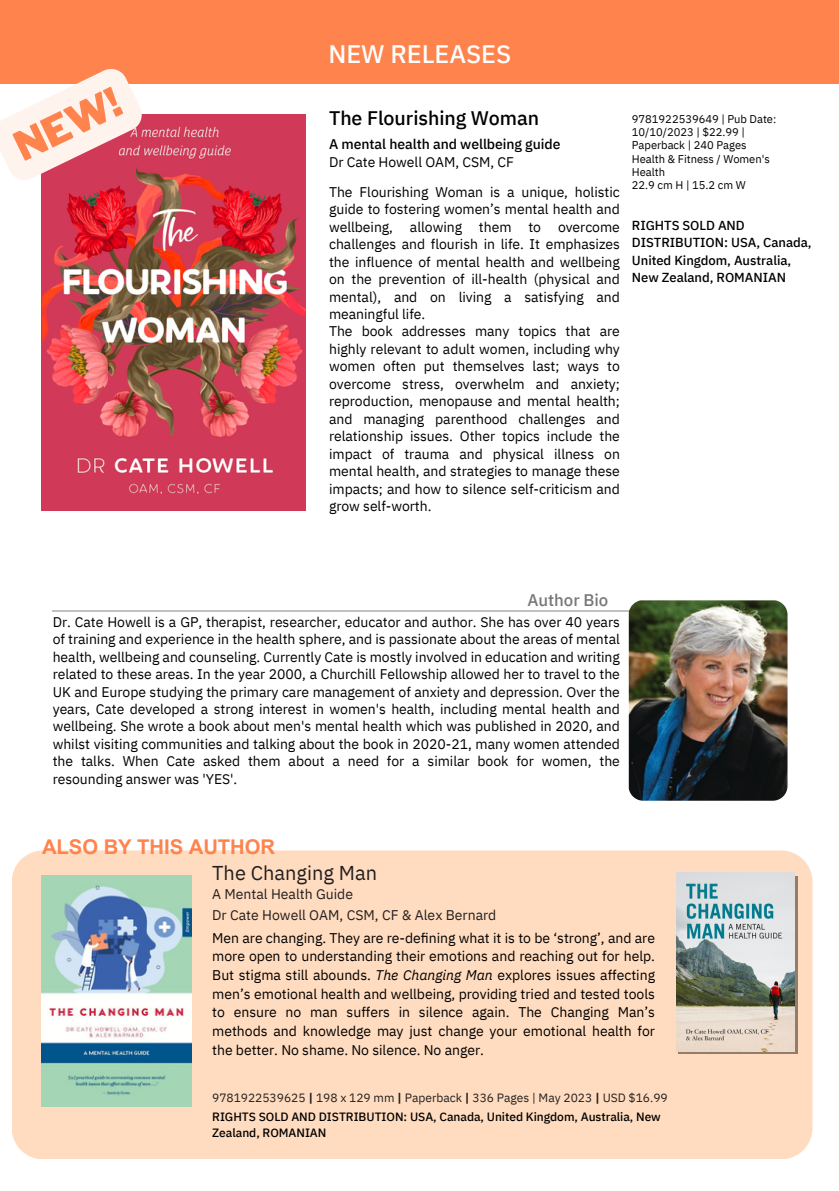
<style>
.page{position:relative;width:839px;height:1191px;background:#fff}
.page>*{position:absolute;margin:0;border:0;box-sizing:border-box;transform-origin:0 0}
.t1{font:900 40px "Libre Franklin";color:#ff834d}
.t2{font:500 25.2px "IBM Plex Sans";letter-spacing:-.005em;color:#fff}
.t3{font:700 20.4px "Arial MT Pro";letter-spacing:-.005em;color:#ff834d}
.t4{font:20px "IBM Plex Sans";color:#231f20}
.t5{font:500 19.6px "IBM Plex Sans";letter-spacing:-.005em;color:#000}
.t6{font:500 16.8px "IBM Plex Sans";letter-spacing:-.005em;color:#777}
.t7{font:14px/17.4px "IBM Plex Sans";letter-spacing:-.005em;color:#000;text-align:justify}
.t8{font:14px "IBM Plex Sans";color:#231f20}
.t9{font:500 14px "IBM Plex Sans";letter-spacing:-.005em;color:#000}
.t10{font:500 13px/17.4px "IBM Plex Sans";letter-spacing:-.005em;color:#000}
.t11{font:500 12px/16px "IBM Plex Sans";letter-spacing:-.005em;color:#000}
.t12{font:12px "IBM Plex Sans";color:#231f20}
.t13{font:11.2px/13px "IBM Plex Sans";letter-spacing:-.005em;color:#000}
.s1{font-style:italic}
.s2{font-weight:700}
</style>
<div class="page">
<div style="left:0;top:0;width:838px;height:84px;background:#ff834d"></div>
<hr style="left:53px;top:610px;width:619px;height:2px;background:#c0c0c0">
<img style="left:41px;top:114px;width:264px;height:396px">
<div style="left:12px;top:850px;width:800px;height:309px;background:#ffdcbf"></div>
<img style="left:41px;top:876px;width:150px;height:231px">
<img style="left:628px;top:600px;width:159px;height:201px">
<svg style="left:678px;top:876px;width:119px;height:178px"></svg>
<img style="left:676px;top:873px;width:118px;height:178px">
<svg style="left:0;top:69px;width:147px;height:116px"></svg>
<p class="t1" style="left:6px;top:127px;width:114px;rotate:-26deg">NEW!</p>
<p class="t2" style="left:328px;top:37px;width:184px">NEW RELEASES</p>
<p class="t5" style="left:329px;top:105px;width:211px">The Flourishing Woman</p>
<p class="t9" style="left:329px;top:135px;width:233px">A mental health and wellbeing guide</p>
<p class="t7" style="left:329px;top:153px;width:186px">Dr Cate Howell OAM, CSM, CF</p>
<p class="t7" style="left:329px;top:183px;width:292px">The Flourishing Woman is a unique, holistic guide to fostering women’s mental health and wellbeing, allowing them to overcome challenges and flourish in life. It emphasizes the influence of mental health and wellbeing on the prevention of ill-health (physical and mental), and on living a satisfying and meaningful life.</p>
<p class="t7" style="left:329px;top:323px;width:292px">The book addresses many topics that are highly relevant to adult women, including why women often put themselves last; ways to overcome stress, overwhelm and anxiety; reproduction, menopause and mental health; and managing parenthood challenges and relationship issues. Other topics include the impact of trauma and physical illness on mental health, and strategies to manage these impacts; and how to silence self-criticism and grow self-worth.</p>
<p class="t13" style="left:632px;top:113px;width:146px">9781922539649 | Pub Date:<br>10/10/2023 | $22.99 |<br>Paperback | 240 Pages</p>
<p class="t13" style="left:632px;top:152px;width:139px">Health &amp; Fitness / Women's<br>Health</p>
<p class="t13" style="left:632px;top:178px;width:115px">22.9 cm H | 15.2 cm W</p>
<p class="t10" style="left:632px;top:216px;width:181px">RIGHTS SOLD AND<br>DISTRIBUTION: USA, Canada,<br>United Kingdom, Australia,<br>New Zealand, ROMANIAN</p>
<p class="t6" style="left:527px;top:588px;width:82px">Author Bio</p>
<p class="t7" style="left:53px;top:613px;width:568px">Dr. Cate Howell is a GP, therapist, researcher, educator and author. She has over 40 years of training and experience in the health sphere, and is passionate about the areas of mental health, wellbeing and counseling. Currently Cate is mostly involved in education and writing related to these areas. In the year 2000, a Churchill Fellowship allowed her to travel to the UK and Europe studying the primary care management of anxiety and depression. Over the years, Cate developed a strong interest in women's health, including mental health and wellbeing. She wrote a book about men's mental health which was published in 2020, and whilst visiting communities and talking about the book in 2020-21, many women attended the talks. When Cate asked them about a need for a similar book for women, the resounding answer was 'YES'.</p>
<p class="t3" style="left:42px;top:840px;width:235px">ALSO BY THIS AUTHOR</p>
<p class="t4" style="left:212px;top:860px;width:166px">The Changing Man</p>
<p class="t8" style="left:212px;top:884px;width:142px">A Mental Health Guide</p>
<p class="t8" style="left:212px;top:906px;width:286px">Dr Cate Howell OAM, CSM, CF &amp; Alex Bernard</p>
<p class="t7" style="left:212px;top:928px;width:444px;line-height:18.6px">Men are changing. They are re-defining what it is to be ‘strong’, and are more open to understanding their emotions and reaching out for help.<br>But stigma still abounds. <span class="s1">The Changing Man</span> explores issues affecting men’s emotional health and wellbeing, providing tried and tested tools to ensure no man suffers in silence again. The Changing Man’s methods and knowledge may just change your emotional health for the better. No shame. No silence. No anger.</p>
<p class="t12" style="left:212px;top:1090px;width:457px">9781922539625 <span class="s2">|</span> 198 x 129 mm <span class="s2">|</span> Paperback <span class="s2">|</span> 336 Pages | May 2023 <span class="s2">|</span> USD $16.99</p>
<p class="t11" style="left:212px;top:1109px;width:450px">RIGHTS SOLD AND DISTRIBUTION: USA, Canada, United Kingdom, Australia, New<br>Zealand, ROMANIAN</p>
</div>
